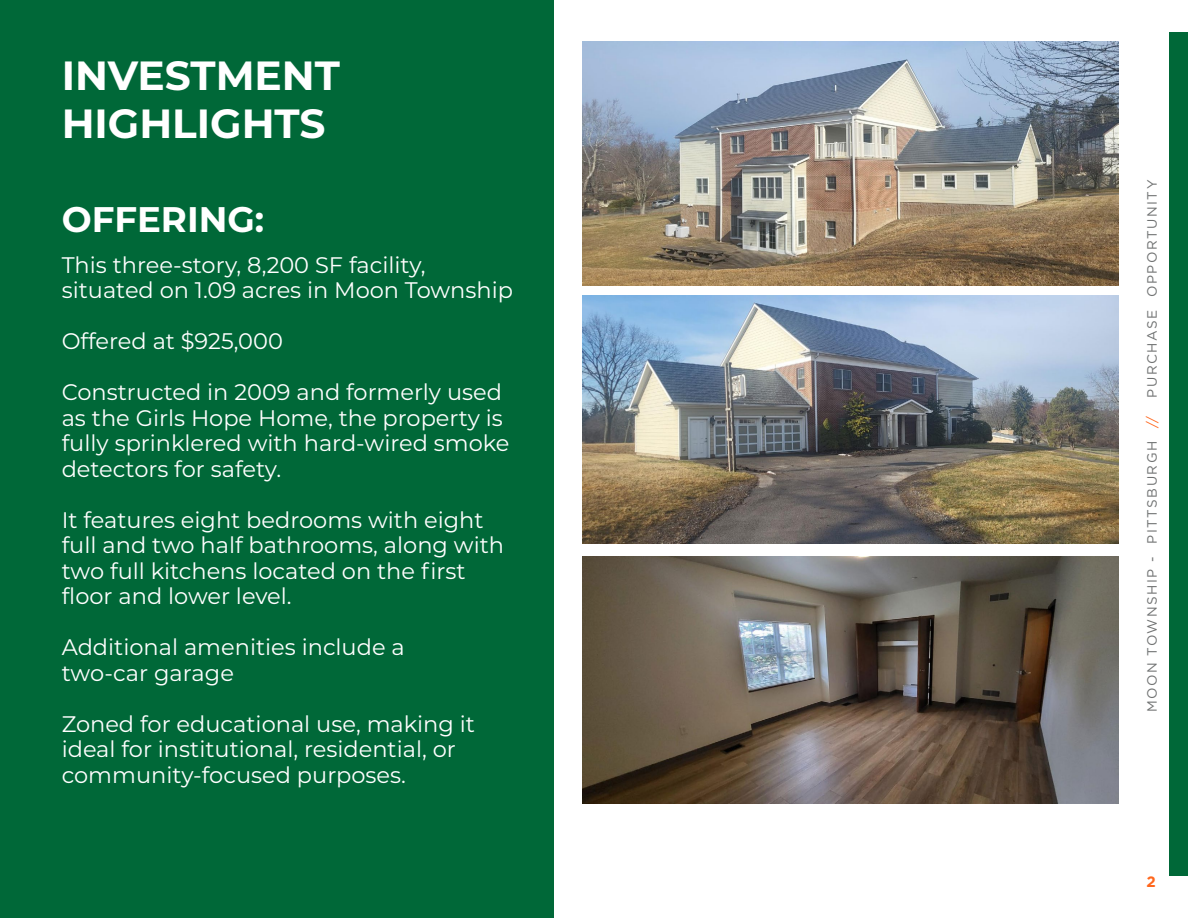
<style>
.page{position:relative;width:1188px;height:918px;background:#fff}
.page>*{position:absolute;margin:0;border:0;box-sizing:border-box;transform-origin:0 0}
.t1{font:700 40.8px/48.2px "Montserrat";color:#fff}
.t2{font:700 35.55px "Montserrat";color:#fff}
.t3{font:22.5px/25.5px "Montserrat";color:#fff}
.t4{font:700 15px "Gotham";color:#ff671d}
.t5{font:13.5px "Gotham";letter-spacing:.11em;color:#6f7171}
.s1{color:#ff671d}
</style>
<div class="page">
<div style="left:1170px;top:33px;width:18px;height:843px;background:#006838"></div>
<div style="left:0;top:0;width:554px;height:918px;background:#006838"></div>
<img style="left:583px;top:41px;width:535px;height:244px">
<img style="left:583px;top:296px;width:535px;height:247px">
<img style="left:583px;top:556px;width:535px;height:248px">
<h1 class="t1" style="left:62px;top:49px;width:280px">INVESTMENT<br>HIGHLIGHTS</h1>
<h2 class="t2" style="left:62px;top:193px;width:204px">OFFERING:</h2>
<p class="t3" style="left:62px;top:251px;width:453px">This three-story, 8,200 SF facility, situated on 1.09 acres in Moon Township</p>
<p class="t3" style="left:62px;top:328px;width:223px">Offered at $925,000</p>
<p class="t3" style="left:62px;top:379px;width:449px">Constructed in 2009 and formerly used as the Girls Hope Home, the property is fully sprinklered with hard-wired smoke detectors for safety.</p>
<p class="t3" style="left:62px;top:506px;width:444px">It features eight bedrooms with eight full and two half bathrooms, along with two full kitchens located on the first floor and lower level.</p>
<p class="t3" style="left:62px;top:634px;width:345px">Additional amenities include a two-car garage</p>
<p class="t3" style="left:62px;top:710px;width:415px">Zoned for educational use, making it ideal for institutional, residential, or community-focused purposes.</p>
<p class="t5" style="left:1143px;top:398px;width:219px;rotate:-90deg">PURCHASE OPPORTUNITY</p>
<p class="t5" style="left:1143px;top:712px;width:299px;rotate:-90deg">MOON TOWNSHIP - PITTSBURGH <span class="s1">//</span></p>
<p class="t4" style="left:1146px;top:872px;width:11px">2</p>
</div>
